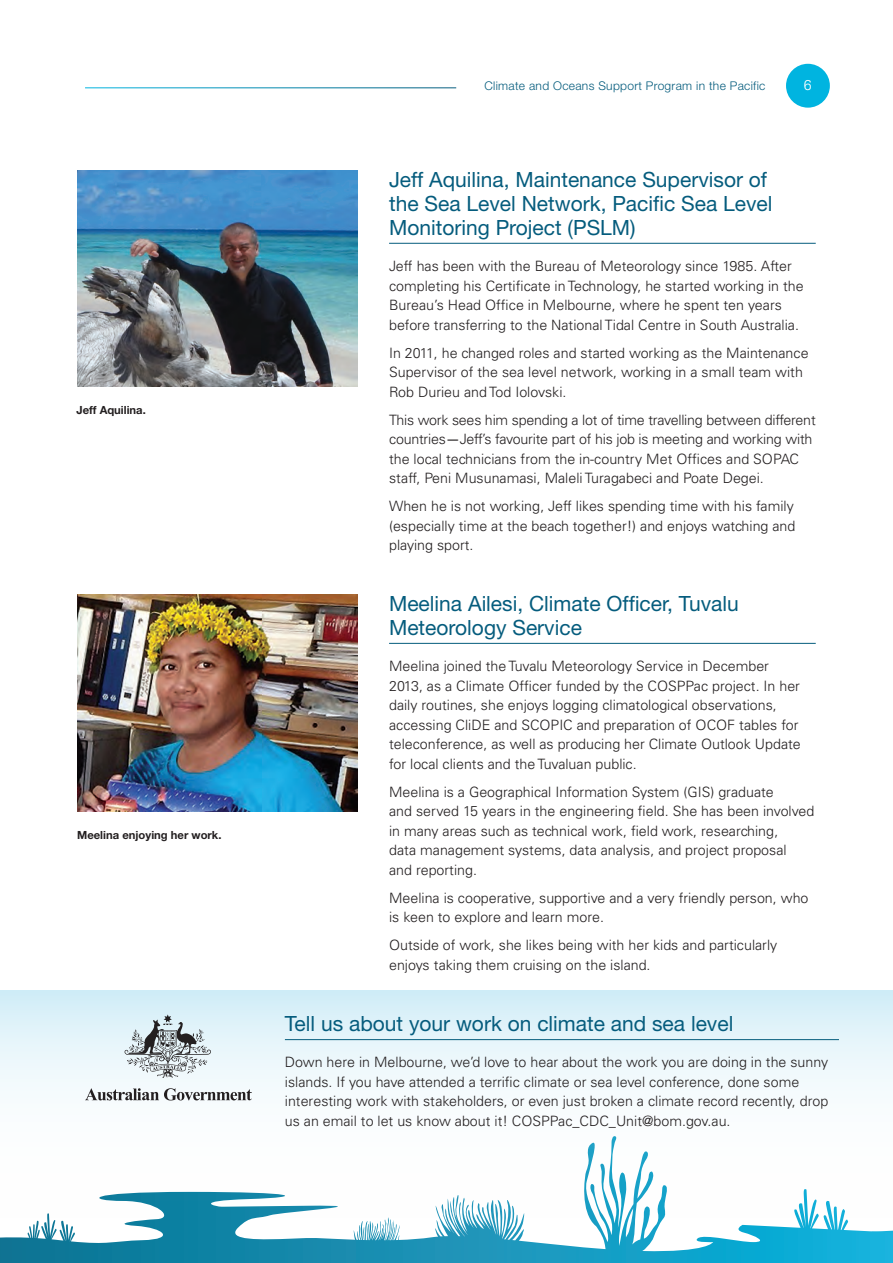
<style>
.page{position:relative;width:893px;height:1263px;background:#fff}
.page>*{position:absolute;margin:0;border:0;box-sizing:border-box;transform-origin:0 0}
.t1{font:21px/24px "Helvetica Neue";color:#055c7d}
.t2{font:300 14.25px/19.5px "Univers CE";color:#231f20}
.t3{font:300 14.25px "Univers CE";color:#fff}
.t4{font:300 12px "Helvetica Neue";letter-spacing:.025em;color:#055c7d}
.t5{font:700 11.25px "Helvetica Neue";color:#231f20}
.s1{font-family:"Helvetica Neue";font-weight:400}
</style>
<div class="page">
<svg style="left:872px;top:1258px;width:21px;height:5px"></svg>
<div style="left:786px;top:64px;width:44px;height:44px;background:#00b4e0;border-radius:50%"></div>
<svg style="left:0;top:990px;width:893px;height:268px"></svg>
<hr style="left:285px;top:1039px;width:554px;height:1px;background:#055c7d">
<svg style="left:124px;top:1014px;width:87px;height:64px;background:#b9c4c8"></svg>
<svg style="left:85px;top:1088px;width:167px;height:12px"></svg>
<img style="left:77px;top:170px;width:280px;height:217px">
<img style="left:78px;top:594px;width:279px;height:217px">
<hr style="left:389px;top:243px;width:427px;height:1px;background:#055c7d">
<hr style="left:389px;top:643px;width:427px;height:1px;background:#055c7d">
<p class="t5" style="left:77px;top:403px;width:71px">Jeff Aquilina.</p>
<p class="t5" style="left:77px;top:828px;width:146px">Meelina enjoying her work.</p>
<p class="t4" style="left:484px;top:78px;width:282px">Climate and Oceans Support Program in the Pacific</p>
<p class="t3" style="left:804px;top:77px;width:9px">6</p>
<h1 class="t1" style="left:389px;top:167px;width:385px">Jeff Aquilina, Maintenance Supervisor of the Sea Level Network, Pacific Sea Level<br>Monitoring Project (PSLM)</h1>
<p class="t2" style="left:389px;top:257px;width:416px">Jeff has been with the Bureau of Meteorology since 1985. After completing his Certificate in Technology, he started working in the Bureau’s Head Office in Melbourne, where he spent ten years before transferring to the National Tidal Centre in South Australia.</p>
<p class="t2" style="left:389px;top:343px;width:421px">In 2011, he changed roles and started working as the Maintenance<br>Supervisor of the sea level network, working in a small team with<br>Rob Durieu and Tod Iolovski.</p>
<p class="t2" style="left:389px;top:410px;width:428px">This work sees him spending a lot of time travelling between different countries<span class="s1">—</span>Jeff’s favourite part of his job is meeting and working with the local technicians from the in-country Met Offices and SOPAC staff, Peni Musunamasi, Maleli Turagabeci and Poate Degei.</p>
<p class="t2" style="left:389px;top:497px;width:408px;text-align:justify">When he is not working, Jeff likes spending time with his family (especially time at the beach together!) and enjoys watching and playing sport.</p>
<h1 class="t1" style="left:389px;top:591px;width:351px">Meelina Ailesi, Climate Officer, Tuvalu<br>Meteorology Service</h1>
<p class="t2" style="left:389px;top:657px;width:413px">Meelina joined the Tuvalu Meteorology Service in December 2013, as a Climate Officer funded by the COSPPac project. In her daily routines, she enjoys logging climatological observations, accessing CliDE and SCOPIC and preparation of OCOF tables for teleconference, as well as producing her Climate Outlook Update for local clients and the Tuvaluan public.</p>
<p class="t2" style="left:389px;top:782px;width:427px">Meelina is a Geographical Information System (GIS) graduate<br>and served 15 years in the engineering field. She has been involved in many areas such as technical work, field work, researching,<br>data management systems, data analysis, and project proposal<br>and reporting.</p>
<p class="t2" style="left:389px;top:888px;width:421px">Meelina is cooperative, supportive and a very friendly person, who is keen to explore and learn more.</p>
<p class="t2" style="left:389px;top:936px;width:390px">Outside of work, she likes being with her kids and particularly enjoys taking them cruising on the island.</p>
<h1 class="t1" style="left:285px;top:1011px;width:450px">Tell us about your work on climate and sea level</h1>
<p class="t2" style="left:285px;top:1053px;width:545px">Down here in Melbourne, we’d love to hear about the work you are doing in the sunny islands. If you have attended a terrific climate or sea level conference, done some interesting work with stakeholders, or even just broken a climate record recently, drop us an email to let us know about it! COSPPac_CDC_Unit@bom.gov.au.</p>
</div>
